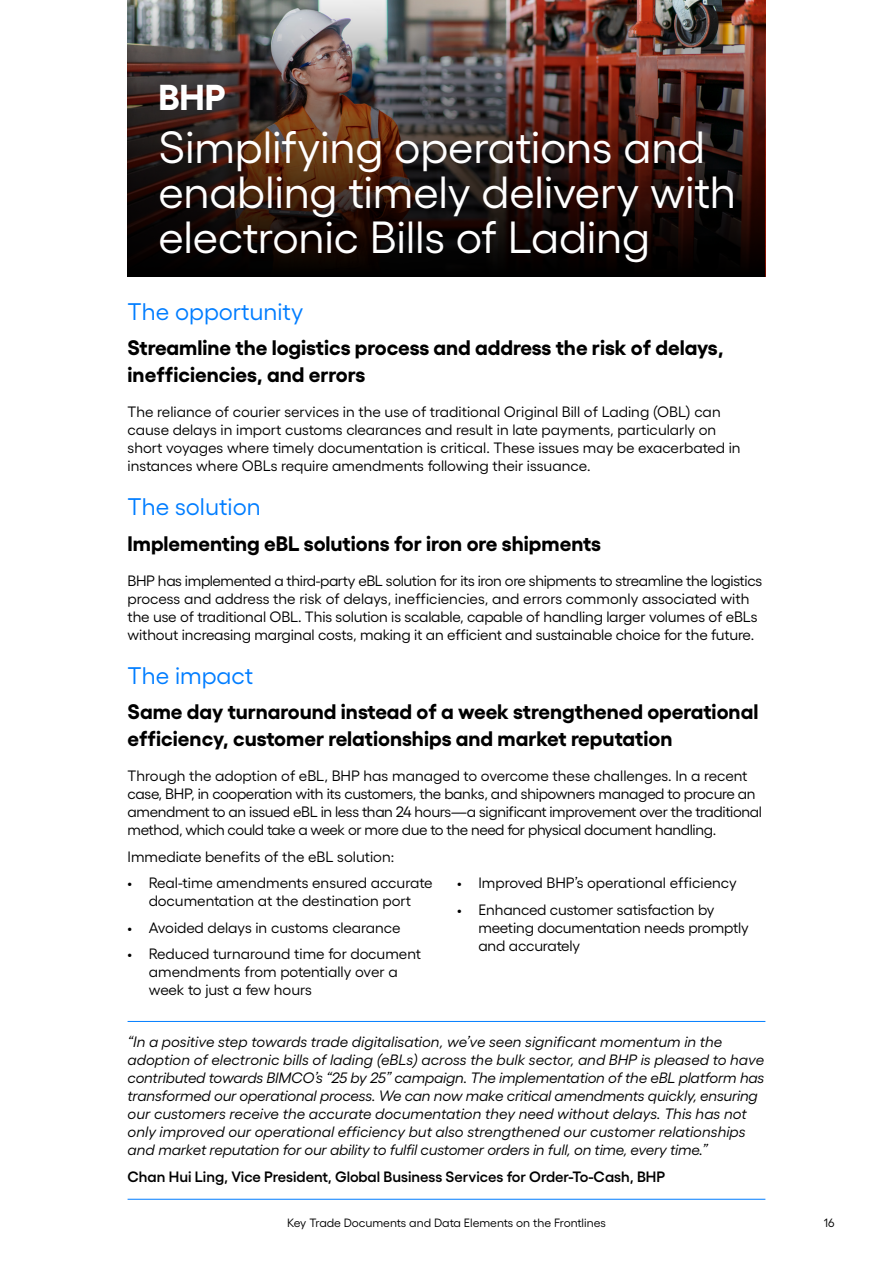
<style>
.page{position:relative;width:893px;height:1263px;background:#fff}
.page>*{position:absolute;margin:0;border:0;box-sizing:border-box;transform-origin:0 0}
.t1{font:45px/45px "Gellix";letter-spacing:-.005em;color:#fff}
.t2{font:700 36px "Gellix";color:#fff}
.t3{font:24px "Gellix";color:#007dff}
.t4{font:700 21px/27px "Gellix";color:#000}
.t5{font:15px/18px "Gellix";letter-spacing:-.01em;color:#000}
.t6{font:italic 15px/18px "Gellix";letter-spacing:-.005em;color:#000}
.t7{font:600 15px "Gellix";color:#000}
.t8{font:12px "Gellix";color:#000}
</style>
<div class="page">
<img style="left:128px;top:0;width:637px;height:276px">
<hr style="left:128px;top:1021px;width:637px;height:1px;background:#007dff">
<hr style="left:128px;top:1199px;width:637px;height:1px;background:#007dff">
<h2 class="t2" style="left:158px;top:68px;width:69px">BHP</h2>
<h1 class="t1" style="left:158px;top:120px;width:579px">Simplifying operations and enabling timely delivery with electronic Bills of Lading</h1>
<h3 class="t3" style="left:128px;top:293px;width:177px">The opportunity</h3>
<h3 class="t4" style="left:128px;top:332px;width:597px">Streamline the logistics process and address the risk of delays, inefficiencies, and errors</h3>
<p class="t5" style="left:128px;top:401px;width:615px">The reliance of courier services in the use of traditional Original Bill of Lading (OBL) can cause delays in import customs clearances and result in late payments, particularly on short voyages where timely documentation is critical. These issues may be exacerbated in instances where OBLs require amendments following their issuance.</p>
<h3 class="t3" style="left:128px;top:488px;width:135px">The solution</h3>
<h3 class="t4" style="left:128px;top:527px;width:475px">Implementing eBL solutions for iron ore shipments</h3>
<p class="t5" style="left:128px;top:570px;width:636px">BHP has implemented a third-party eBL solution for its iron ore shipments to streamline the logistics process and address the risk of delays, inefficiencies, and errors commonly associated with the use of traditional OBL. This solution is scalable, capable of handling larger volumes of eBLs without increasing marginal costs, making it an efficient and sustainable choice for the future.</p>
<h3 class="t3" style="left:128px;top:657px;width:127px">The impact</h3>
<h3 class="t4" style="left:128px;top:696px;width:632px">Same day turnaround instead of a week strengthened operational efficiency, customer relationships and market reputation</h3>
<p class="t5" style="left:128px;top:765px;width:636px">Through the adoption of eBL, BHP has managed to overcome these challenges. In a recent case, BHP, in cooperation with its customers, the banks, and shipowners managed to procure an amendment to an issued eBL in less than 24 hours—a significant improvement over the traditional method, which could take a week or more due to the need for physical document handling.</p>
<p class="t5" style="left:128px;top:846px;width:268px">Immediate benefits of the eBL solution:</p>
<p class="t5" style="left:128px;top:872px;width:307px;text-align:center">• Real-time amendments ensured accurate documentation at the destination port</p>
<p class="t5" style="left:128px;top:917px;width:275px">• Avoided delays in customs clearance</p>
<p class="t5" style="left:149px;top:943px;width:274px;text-indent:-21px">• Reduced turnaround time for document amendments from potentially over a week to just a few hours</p>
<p class="t5" style="left:457px;top:872px;width:281px">• Improved BHP’s operational efficiency</p>
<p class="t5" style="left:478px;top:899px;width:272px;text-indent:-21px">• Enhanced customer satisfaction by meeting documentation needs promptly and accurately</p>
<p class="t6" style="left:128px;top:1031px;width:638px">“In a positive step towards trade digitalisation, we’ve seen significant momentum in the adoption of electronic bills of lading (eBLs) across the bulk sector, and BHP is pleased to have contributed towards BIMCO’s “25 by 25” campaign. The implementation of the eBL platform has transformed our operational process. We can now make critical amendments quickly, ensuring our customers receive the accurate documentation they need without delays. This has not only improved our operational efficiency but also strengthened our customer relationships and market reputation for our ability to fulfil customer orders in full, on time, every time.”</p>
<p class="t7" style="left:128px;top:1165px;width:539px">Chan Hui Ling, Vice President, Global Business Services for Order-To-Cash, BHP</p>
<p class="t8" style="left:287px;top:1214px;width:320px">Key Trade Documents and Data Elements on the Frontlines</p>
<p class="t8" style="left:824px;top:1214px;width:12px">16</p>
</div>
